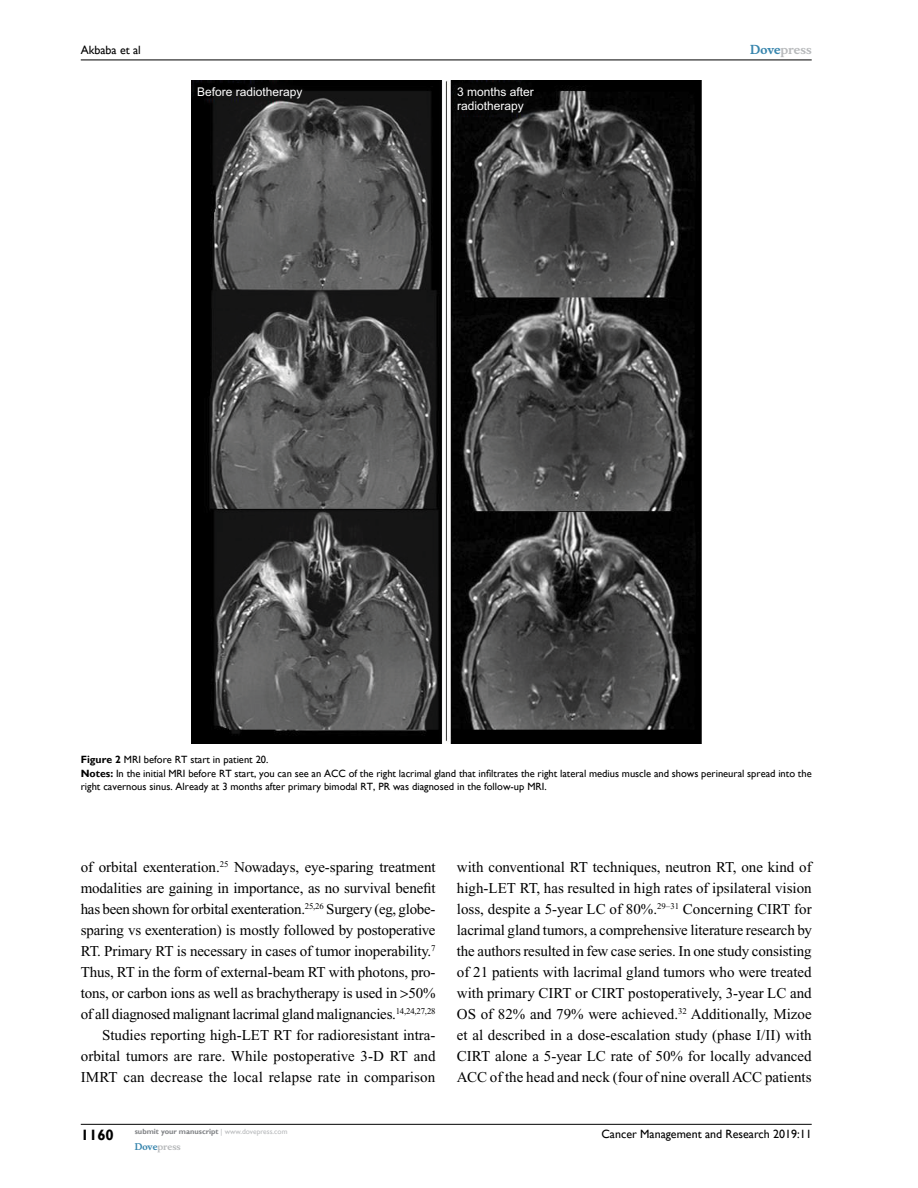
<style>
.page{position:relative;width:918px;height:1188px;background:#fff}
.page>*{position:absolute;margin:0;border:0;box-sizing:border-box;transform-origin:0 0}
.t1{font:15px/21px "Times New Roman";letter-spacing:-.01em;color:#000;text-align:right}
.t2{font:700 15px "Gill Sans";color:#000}
.t3{font:12px "Gill Sans";color:#000}
.t4{font:12px/14.4px "Arial";color:#fff}
.t5{font:700 12px "Musee";color:#b8babc}
.t6{font:10.5px/13.5px "Gill Sans";color:#000}
.t7{font:700 9px "Musee";color:#b8babc}
.t8{font:700 7.5px "Gill Sans";color:#808285}
.s1{color:#3785ad}
.s2{font-weight:700}
.s3{font-weight:400;color:#b8babc}
</style>
<div class="page">
<hr style="left:81px;top:1124px;width:731px;height:1px;background:#000">
<hr style="left:81px;top:60px;width:731px;height:1px;background:#000">
<img style="left:191px;top:80px;width:510px;height:664px">
<p class="t3" style="left:81px;top:43px;width:62px">Akbaba et al</p>
<p class="t4" style="left:197px;top:84px;width:107px">Before radiotherapy</p>
<p class="t4" style="left:457px;top:84px;width:78px">3 months after radiotherapy</p>
<p class="t5" style="left:750px;top:43px;width:63px"><span class="s1">Dove</span>press</p>
<p class="t6" style="left:81px;top:753px;width:732px"><span class="s2">Figure 2</span> MRI before RT start in patient 20.<br><span class="s2">Notes:</span> In the initial MRI before RT start, you can see an ACC of the right lacrimal gland that infiltrates the right lateral medius muscle and shows perineural spread into the right cavernous sinus. Already at 3 months after primary bimodal RT, PR was diagnosed in the follow-up MRI.</p>
<p class="t1" style="left:81px;top:857px;width:356px">of orbital exenteration.<sup>25</sup> Nowadays, eye-sparing treatment modalities are gaining in importance, as no survival benefit has been shown for orbital exenteration.<sup>25,26</sup> Surgery (eg, globe&shy;sparing vs exenteration) is mostly followed by postoperative RT. Primary RT is necessary in cases of tumor inoperability.<sup>7<br></sup>Thus, RT in the form of external-beam RT with photons, pro&shy;tons, or carbon ions as well as brachytherapy is used in 50% of all diagnosed malignant lacrimal gland malignancies.<sup>14,24,27,28<br></sup>Studies reporting high-LET RT for radioresistant intra&shy;orbital tumors are rare. While postoperative 3-D RT and IMRT can decrease the local relapse rate in comparison</p>
<p class="t1" style="left:457px;top:857px;width:357px;text-align:justify">with conventional RT techniques, neutron RT, one kind of high-LET RT, has resulted in high rates of ipsilateral vision loss, despite a 5-year LC of 80%.<sup>29–31</sup> Concerning CIRT for lacrimal gland tumors, a comprehensive literature research by the authors resulted in few case series. In one study consisting of 21 patients with lacrimal gland tumors who were treated with primary CIRT or CIRT postoperatively, 3-year LC and OS of 82% and 79% were achieved.<sup>32</sup> Additionally, Mizoe et al described in a dose-escalation study (phase I/II) with CIRT alone a 5-year LC rate of 50% for locally advanced ACC of the head and neck (four of nine overall ACC patients</p>
<p class="t2" style="left:81px;top:1126px;width:35px">1160</p>
<p class="t8" style="left:135px;top:1127px;width:154px">submit your manuscript <span class="s3">| www.dovepress.com</span></p>
<p class="t7" style="left:135px;top:1141px;width:48px"><span class="s1">Dove</span>press</p>
<p class="t3" style="left:601px;top:1127px;width:212px">Cancer Management and Research 2019:11</p>
</div>
